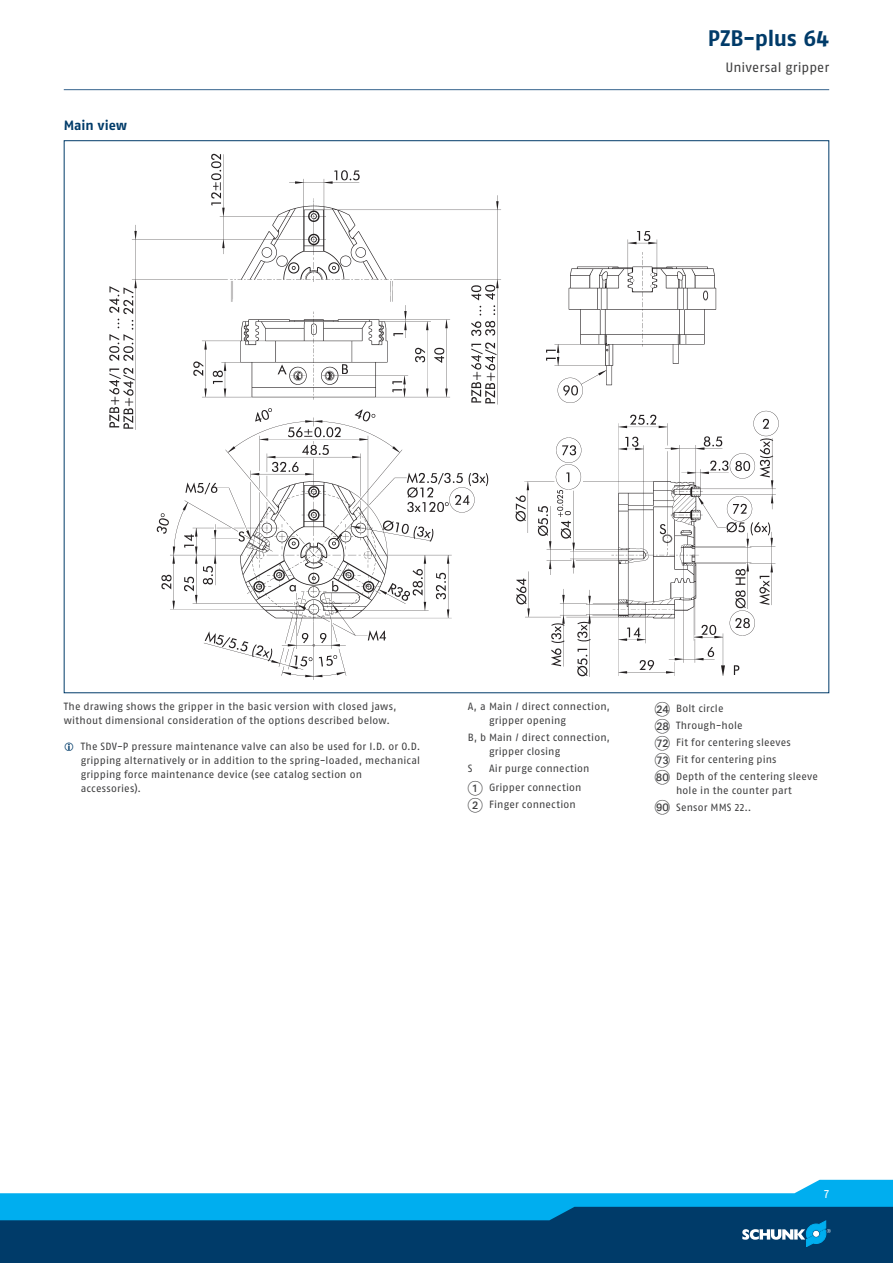
<style>
.page{position:relative;width:893px;height:1263px;background:#fff}
.page>*{position:absolute;margin:0;border:0;box-sizing:border-box;transform-origin:0 0}
.t1{font:700 22.5px "SCHUNK Fago Pro";letter-spacing:-.01em;color:#003b69}
.t2{font:13.5px "SCHUNK Fago Pro";letter-spacing:.005em;color:#3e3e3f}
.t3{font:700 13.5px "SCHUNK Fago Pro";letter-spacing:-.005em;color:#003b69}
.t4{font:12px "SCHUNK Fago Pro";color:#fff}
.t5{font:10.5px/14.2px "SCHUNK Fago Pro";letter-spacing:.015em;color:#3e3e3f}
.s1{font-family:"Deco Numbers LH Circle";font-size:15px}
</style>
<div class="page">
<div style="left:0;top:1202px;width:893px;height:61px;background:#003b69"></div>
<svg style="left:0;top:1180px;width:893px;height:67px"></svg>
<hr style="left:64px;top:89px;width:765px;height:1px;background:#35628d">
<img style="left:109px;top:153px;width:670px;height:527px">
<p class="t3" style="left:64px;top:117px;width:65px">Main view</p>
<h1 class="t1" style="left:708px;top:24px;width:123px">PZB-plus 64</h1>
<p class="t2" style="left:725px;top:60px;width:105px">Universal gripper</p>
<p class="t5" style="left:64px;top:699px;width:334px">The drawing shows the gripper in the basic version with closed jaws, without dimensional consideration of the options described below.</p>
<p class="t5" style="left:81px;top:739px;width:341px">The SDV-P pressure maintenance valve can also be used for I.D. or O.D. gripping alternatively or in addition to the spring-loaded, mechanical gripping force maintenance device (see catalog section on accessories).</p>
<p class="t5" style="left:489px;top:699px;width:123px;text-indent:-21px">A, a Main / direct connection, gripper opening</p>
<p class="t5" style="left:489px;top:730px;width:123px;text-indent:-21px">B, b Main / direct connection, gripper closing</p>
<p class="t5" style="left:468px;top:761px;width:6px">S</p>
<p class="t5" style="left:468px;top:759px;width:123px;line-height:19.2px;text-indent:21px">Air purge connection<br><span class="s1">1</span> Gripper connection</p>
<p class="t5" style="left:468px;top:797px;width:110px"><span class="s1">2</span> Finger connection</p>
<p class="t5" style="left:655px;top:700px;width:165px;line-height:17px"><span class="s1">BN</span> Bolt circle<br><span class="s1">BR</span> Through-hole<br><span class="s1">GL</span> Fit for centering sleeves<br><span class="s1">GM</span> Fit for centering pins<br><span class="s1">HT</span> Depth of the centering sleeve</p>
<p class="t5" style="left:655px;top:782px;width:138px;line-height:16.5px;text-indent:21px">hole in the counter part<br><span class="s1">IT</span> Sensor MMS 22..</p>
<p class="t4" style="left:824px;top:1186px;width:6px">7</p>
</div>
